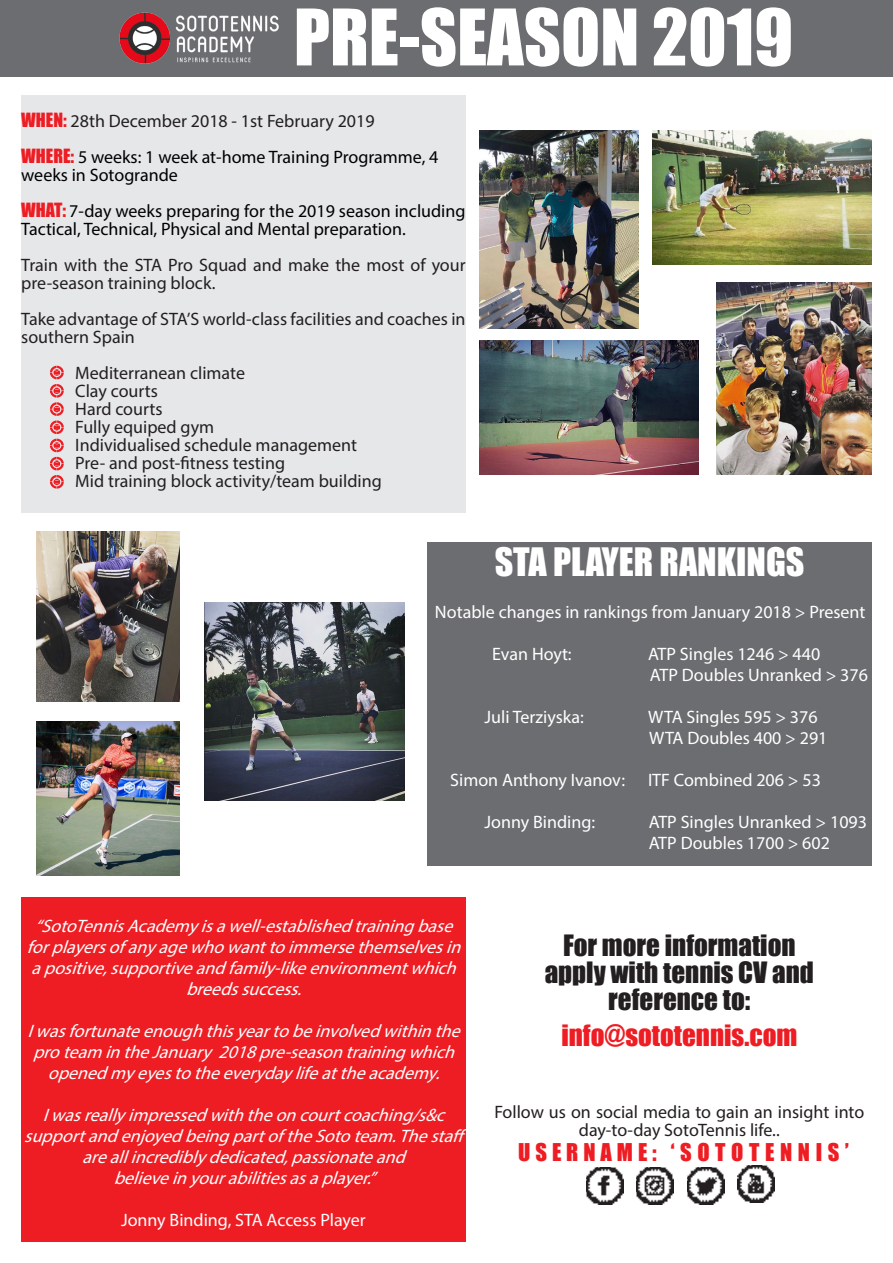
<style>
.page{position:relative;width:893px;height:1263px;background:#fff}
.page>*{position:absolute;margin:0;border:0;box-sizing:border-box;transform-origin:0 0}
.t1{font:72px "Impact";color:#fff}
.t2{font:36px "Impact";color:#fff}
.t3{font:27px "Impact";color:#231f20}
.t4{font:27px "Impact";color:#ee1d23}
.t5{font:22.5px "Impact";letter-spacing:.25em;color:#ee1d23}
.t6{font:italic 18px/21px "Myriad Pro";color:#fff;text-align:center}
.t7{font:18px/18px "Myriad Pro";color:#231f20}
.t8{font:18px "Myriad Pro";color:#fff}
.t9{font:18px/18px "Myriad Pro";color:#000}
.s1{font-family:"Impact";color:#ee1d23}
</style>
<div class="page">
<div style="left:0;top:0;width:893px;height:76px;background:#6c6d70"></div>
<div style="left:21px;top:95px;width:445px;height:417px;background:#e6e7e9"></div>
<img style="left:109px;top:12px;width:180px;height:65px">
<div style="left:21px;top:898px;width:445px;height:344px;background:#ee1d23"></div>
<div style="left:427px;top:542px;width:445px;height:323px;background:#6c6d70"></div>
<img style="left:587px;top:1167px;width:36px;height:37px">
<img style="left:688px;top:1167px;width:36px;height:37px">
<img style="left:737px;top:1165px;width:37px;height:37px">
<img style="left:637px;top:1167px;width:36px;height:37px">
<img style="left:653px;top:131px;width:219px;height:134px">
<img style="left:36px;top:722px;width:143px;height:153px">
<svg style="left:50px;top:366px;width:14px;height:123px"></svg>
<img style="left:204px;top:602px;width:200px;height:198px">
<img style="left:716px;top:282px;width:156px;height:193px">
<img style="left:479px;top:131px;width:159px;height:198px">
<img style="left:479px;top:341px;width:220px;height:134px">
<img style="left:37px;top:531px;width:142px;height:171px">
<p class="t1" style="left:294px;top:-19px;width:501px">PRE-SEASON 2019</p>
<p class="t7" style="left:21px;top:112px;width:355px"><span class="s1">WHEN:</span> 28th December 2018 - 1st February 2019</p>
<p class="t9" style="left:21px;top:148px;width:419px"><span class="s1">WHERE:</span> 5 weeks: 1 week at-home Training Programme, 4 weeks in Sotogrande</p>
<p class="t9" style="left:21px;top:202px;width:446px"><span class="s1">WHAT:</span> 7-day weeks preparing for the 2019 season including<br>Tactical, Technical, Physical and Mental preparation.</p>
<p class="t7" style="left:21px;top:256px;width:446px">Train with the STA Pro Squad and make the most of your pre-season training block.</p>
<p class="t7" style="left:21px;top:310px;width:446px">Take advantage of STA’S world-class facilities and coaches in southern Spain</p>
<p class="t7" style="left:75px;top:364px;width:171px">Mediterranean climate</p>
<p class="t7" style="left:75px;top:382px;width:84px">Clay courts</p>
<p class="t7" style="left:75px;top:400px;width:89px">Hard courts</p>
<p class="t7" style="left:75px;top:418px;width:140px">Fully equiped gym</p>
<p class="t7" style="left:75px;top:436px;width:283px">Individualised schedule management</p>
<p class="t7" style="left:75px;top:454px;width:211px">Pre- and post-fitness testing</p>
<p class="t7" style="left:75px;top:472px;width:308px">Mid training block activity/team building</p>
<p class="t2" style="left:495px;top:534px;width:311px">STA PLAYER RANKINGS</p>
<p class="t8" style="left:435px;top:601px;width:432px">Notable changes in rankings from January 2018 &gt; Present</p>
<p class="t8" style="left:492px;top:643px;width:81px">Evan Hoyt:</p>
<p class="t8" style="left:648px;top:643px;width:174px">ATP Singles 1246 &gt; 440</p>
<p class="t8" style="left:650px;top:664px;width:220px">ATP Doubles Unranked &gt; 376</p>
<p class="t8" style="left:485px;top:706px;width:101px">Juli Terziyska:</p>
<p class="t8" style="left:648px;top:706px;width:171px">WTA Singles 595 &gt; 376</p>
<p class="t8" style="left:649px;top:727px;width:180px">WTA Doubles 400 &gt; 291</p>
<p class="t8" style="left:450px;top:769px;width:176px">Simon Anthony Ivanov:</p>
<p class="t8" style="left:648px;top:769px;width:174px">ITF Combined 206 &gt; 53</p>
<p class="t8" style="left:485px;top:811px;width:112px">Jonny Binding:</p>
<p class="t8" style="left:649px;top:811px;width:220px">ATP Singles Unranked &gt; 1093</p>
<p class="t8" style="left:649px;top:832px;width:183px">ATP Doubles 1700 &gt; 602</p>
<p class="t6" style="left:27px;top:915px;width:442px">“SotoTennisAcademyisawell-establishedtrainingbase forplayersofanyagewhowanttoimmersethemselvesin apositive,supportiveandfamily-likeenvironmentwhich breedssuccess.</p>
<p class="t6" style="left:28px;top:1020px;width:440px">Iwasfortunateenoughthisyeartobeinvolvedwithinthe proteam intheJanuary2018pre-seasontrainingwhich openedmyeyestotheeverydaylifeattheacademy.</p>
<p class="t6" style="left:43px;top:1104px;width:410px">Iwasreallyimpressedwiththeoncourtcoaching/s&amp;c</p>
<p class="t6" style="left:24px;top:1125px;width:447px">supportandenjoyedbeingpartoftheSototeam.Thestaff areallincrediblydedicated,passionateand</p>
<p class="t6" style="left:114px;top:1167px;width:270px">believeinyourabilitiesasaplayer.”</p>
<p class="t8" style="left:121px;top:1209px;width:246px">Jonny Binding, STA Access Player</p>
<p class="t3" style="left:563px;top:924px;width:234px">For more information</p>
<p class="t3" style="left:545px;top:951px;width:271px">apply with tennis CV and</p>
<p class="t3" style="left:608px;top:978px;width:144px">reference to:</p>
<p class="t4" style="left:561px;top:1014px;width:237px">info@sototennis.com</p>
<p class="t7" style="left:494px;top:1102px;width:371px;text-align:center">Follow us on social media to gain an insight into day-to-day SotoTennis life..</p>
<p class="t5" style="left:518px;top:1134px;width:332px">USERNAME: ‘SOTOTENNIS’</p>
</div>
